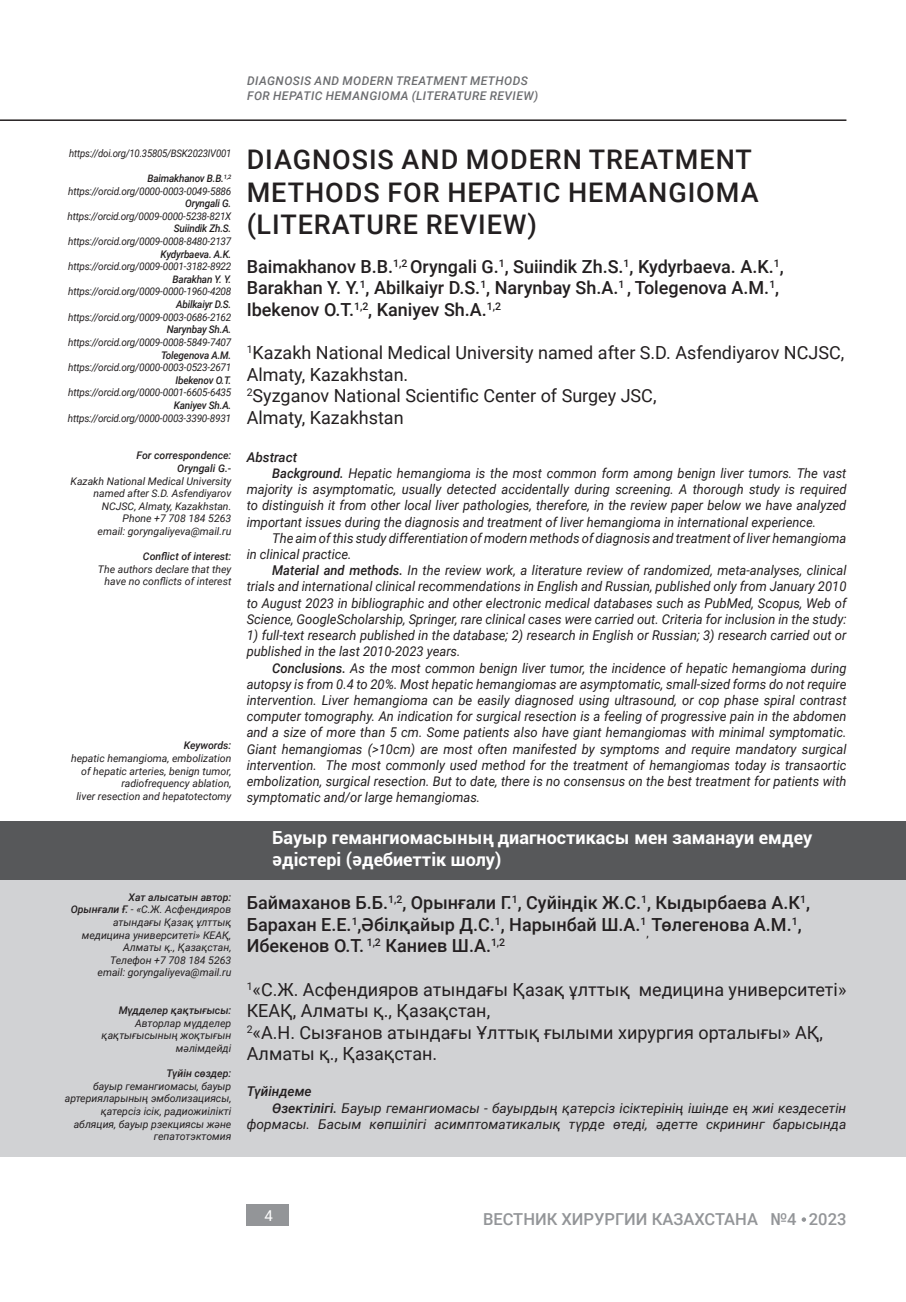
<style>
.page{position:relative;width:906px;height:1302px;background:#fff}
.page>*{position:absolute;margin:0;border:0;box-sizing:border-box;transform-origin:0 0}
.t1{font:500 27px/32.4px "Roboto";letter-spacing:.035em;color:#231f20}
.t2{font:500 18px/21.6px "Roboto";color:#231f20}
.t3{font:18px/21.6px "Roboto";color:#231f20}
.t4{font:700 18px/21.6px "Roboto";color:#fff}
.t5{font:500 16.5px "Roboto";color:#939598}
.t6{font:15px "Roboto";color:#fff}
.t7{font:italic 13.5px/16.2px "Roboto";color:#231f20;scale:.96 1}
.t8{font:italic 13.5px "Roboto";color:#231f20}
.t9{font:italic 500 13.5px "Roboto";color:#231f20}
.t10{font:italic 500 12px/14.4px "Roboto";letter-spacing:.035em;color:#6c6d70}
.t11{font:italic 10.5px/12.6px "Roboto";color:#231f20;text-align:right}
.t12{font:italic 10.5px/12.6px "Roboto";letter-spacing:-.02em;color:#231f20;text-align:right;scale:.95 1}
.t13{font:italic 500 10.5px "Roboto";letter-spacing:-.02em;color:#231f20;scale:.95 1}
.t14{font:italic 500 10.5px/12.6px "Roboto";color:#231f20;text-align:right}
.t15{font:italic 10.5px "Roboto";letter-spacing:-.02em;color:#231f20;scale:.91 1}
.t16{font:italic 500 10.5px "Roboto";letter-spacing:-.02em;color:#231f20}
.s1{font-weight:500}
</style>
<div class="page">
<hr style="left:0;top:119px;width:846px;height:2px;background:#231f20">
<div style="left:247px;top:1203px;width:42px;height:22px;background:#939598"></div>
<svg style="left:801px;top:1217px;width:5px;height:4px"></svg>
<div style="left:0;top:821px;width:906px;height:334px;background:#d1d2d4"></div>
<div style="left:0;top:821px;width:906px;height:58px;background:#57585a"></div>
<p class="t10" style="left:247px;top:73px;width:17px">Diagnosis</p>
<p class="t10" style="left:315px;top:73px;width:10px">and</p>
<p class="t10" style="left:247px;top:73px;width:266px;text-indent:95px">modern treatment methods fo r hepati c hemangio</p>
<p class="t10" style="left:390px;top:88px;width:150px">ma (literature review)</p>
<p class="t15" style="left:69px;top:146px;width:180px">https://doi.org/10.35805/BSK2023IV001</p>
<p class="t12" style="left:68px;top:171px;width:173px"><span class="s1">Baimakhanov B.B.</span><sup>1,2 </sup>https://orcid.org/0000-0003-0049-5886</p>
<p class="t13" style="left:185px;top:196px;width:50px">Oryngali G.</p>
<p class="t12" style="left:68px;top:209px;width:174px">https://orcid.org/0009-0000-5238-821X</p>
<p class="t13" style="left:174px;top:221px;width:62px">Suiindik Zh.S.</p>
<p class="t12" style="left:68px;top:234px;width:173px">https://orcid.org/0009-0008-8480-2137</p>
<p class="t13" style="left:161px;top:246px;width:76px">Kydyrbaeva. A.K.</p>
<p class="t12" style="left:68px;top:260px;width:173px">https://orcid.org/0009-0001-3182-8922</p>
<p class="t13" style="left:173px;top:272px;width:63px">Barakhan Y. Y.</p>
<p class="t12" style="left:68px;top:285px;width:173px">https://orcid.org/0009-0000-1960-4208</p>
<p class="t13" style="left:176px;top:297px;width:60px">Abilkaiyr D.S.</p>
<p class="t12" style="left:68px;top:310px;width:173px">https://orcid.org/0009-0003-0686-2162</p>
<p class="t13" style="left:167px;top:322px;width:69px">Narynbay Sh.A.</p>
<p class="t12" style="left:68px;top:335px;width:173px">https://orcid.org/0009-0008-5849-7407</p>
<p class="t13" style="left:161px;top:347px;width:75px">Tolegenova А.М.</p>
<p class="t12" style="left:68px;top:360px;width:173px">https://orcid.org/0000-0003-0523-2671</p>
<p class="t13" style="left:175px;top:372px;width:60px">Ibekenov O.T.</p>
<p class="t12" style="left:68px;top:386px;width:173px">https://orcid.org/0000-0001-6605-6435</p>
<p class="t13" style="left:174px;top:398px;width:62px">Kaniyev Sh.А.</p>
<p class="t12" style="left:68px;top:411px;width:174px">https://orcid.org/0000-0003-3390-8931</p>
<p class="t14" style="left:136px;top:449px;width:96px">For correspondence:<br>Oryngali G.-</p>
<p class="t11" style="left:71px;top:474px;width:162px">Kazakh National Medical University named after S.D. Asfendiyarov<br>NCJSC, Almaty, Kazakhstan.<br>Phone +7 708 184 5263<br>email: goryngaliyeva@mail.ru</p>
<p class="t14" style="left:143px;top:549px;width:90px">Conflict of interest:</p>
<p class="t11" style="left:98px;top:562px;width:135px">The authors declare that they have no conflicts of interest</p>
<p class="t16" style="left:184px;top:738px;width:49px">Keywords:</p>
<p class="t11" style="left:71px;top:751px;width:162px">hepatic hemangioma, embolization of hepatic arteries, benign tumor, radiofrequency ablation,<br>liver resection and hepatotectomy</p>
<p class="t11" style="left:71px;top:890px;width:162px"><span class="s1">Хат алысатын автор:<br>Орынғали Ғ.</span> - «С.Ж. Асфендияров атындағы Қазақ ұлттық медицина университеті» КЕАҚ,<br>Алматы қ., Қазақстан,<br>Телефон +7 708 184 5263<br>email: goryngaliyeva@mail.ru</p>
<p class="t14" style="left:119px;top:1003px;width:114px">Мүдделер қақтығысы:</p>
<p class="t11" style="left:102px;top:1016px;width:131px">Авторлар мүдделер қақтығысының жоқтығын мәлімдейді</p>
<p class="t14" style="left:166px;top:1066px;width:66px">Түйін сөздер:</p>
<p class="t11" style="left:65px;top:1079px;width:168px">бауыр гемангиомасы, бауыр артерияларының эмболизациясы, қатерсіз ісік, радиожиілікті абляция, бауыр рзекциясы және гепатотэктомия</p>
<h1 class="t1" style="left:247px;top:142px;width:513px">DIAGNOSIS AND MODERN TREATMENT<br>METHODS FOR HEPATIC HEMANGIOMA (LITERATURE REVIEW)</h1>
<h2 class="t2" style="left:247px;top:255px;width:538px">BAIMAKHANOV B.B.<sup>1,2</sup> ORYNGALI G.<sup>1</sup>, SUIINDIK ZH.S.<sup>1</sup>, KYDYRBAEVA. A.K.<sup>1</sup>,<br>BARAKHAN Y. Y.<sup>1</sup>, ABILKAIYR D.S.<sup>1</sup>, NARYNBAY SH.A.<sup>1</sup> , TOLEGENOVA А.М.<sup>1</sup>,<br>I BEKENOV O.T.<sup>1,2</sup>, KANIYEV SH.А.<sup>1,2</sup></h2>
<h2 class="t3" style="left:247px;top:341px;width:599px"><sup>1</sup>Kazakh National Medical University named after S.D. Asfendiyarov NCJSC, Almaty, Kazakhstan.<br><sup>2</sup>Syzganov National Scientific Center of Surgey JSC,<br>Almaty, Kazakhstan</h2>
<p class="t9" style="left:247px;top:447px;width:52px">Abstract</p>
<p class="t7" style="left:272px;top:464px;width:599px"><span class="s1">Background.</span> Hepatic hemangioma is the most common form among benign liver tumors. The vast</p>
<p class="t7" style="left:247px;top:480px;width:626px">majority is asymptomatic, usually detected accidentally during screening. A thorough study is required</p>
<p class="t7" style="left:247px;top:497px;width:626px">to distinguish it from other local liver pathologies, therefore, in the review paper below we have analyzed</p>
<p class="t7" style="left:247px;top:513px;width:594px">important issues during the diagnosis and treatment of liver hemangioma in international experience.</p>
<p class="t7" style="left:272px;top:529px;width:600px">The aim of this study differentiation of modern methods of diagnosis and treatment of liver hemangioma</p>
<p class="t7" style="left:247px;top:545px;width:111px">in clinical practice.</p>
<p class="t7" style="left:272px;top:561px;width:599px"><span class="s1">Material and methods.</span> In the review work, a literature review of randomized, meta-analyses, clinical</p>
<p class="t7" style="left:247px;top:578px;width:626px">trials and international clinical recommendations in English and Russian, published only from January 2010</p>
<p class="t7" style="left:247px;top:594px;width:626px">to August 2023 in bibliographic and other electronic medical databases such as PubMed, Scopus, Web of</p>
<p class="t7" style="left:247px;top:610px;width:626px">Science, GoogleScholarship, Springer, rare clinical cases were carried out. Criteria for inclusion in the study:</p>
<p class="t7" style="left:247px;top:626px;width:626px">1) full-text research published in the database; 2) research in English or Russian; 3) research carried out or published in the last 2010-2023 years.</p>
<p class="t7" style="left:247px;top:659px;width:626px;text-align:justify;text-indent:26px"><span class="s1">Conclusions.</span> As the most common benign liver tumor, the incidence of hepatic hemangioma during autopsy is from 0.4 to 20%. Most hepatic hemangiomas are asymptomatic, small-sized forms do not require intervention. Liver hemangioma can be easily diagnosed using ultrasound, or cop phase spiral contrast computer tomography. An indication for surgical resection is a feeling of progressive pain in the abdomen and a size of more than 5 cm. Some patients also have giant hemangiomas with minimal symptomatic.<br>Giant hemangiomas (&gt;10cm) are most often manifested by symptoms and require mandatory surgical intervention. The most commonly used method for the treatment of hemangiomas today is transaortic embolization, surgical resection. But to date, there is no consensus on the best treatment for patients with symptomatic and/or large hemangiomas.</p>
<h2 class="t4" style="left:272px;top:826px;width:541px">Бауыр гемангиомасының диагностикасы мен заманауи емдеу әдістері (әдебиеттік шолу)</h2>
<h2 class="t2" style="left:247px;top:891px;width:565px">БАЙМАХАНОВ Б.Б.<sup>1,2</sup>, ОРЫНҒАЛИ Г.<sup>1</sup>, СУЙІНДІК Ж.С.<sup>1</sup>, КЫДЫРБАЕВА А.К<sup>1</sup>,<br>БАРАХАН Е.Е.<sup>1</sup>,ӘБІЛҚАЙЫР Д.С.<sup>1</sup>, НАРЫНБАЙ Ш.А.<sup>1</sup><sub>,</sub> ТӨЛЕГЕНОВА А.М.<sup>1</sup>,<br>ИБЕКЕНОВ О.Т. <sup>1,2</sup> КАНИЕВ Ш.А.<sup>1,2</sup></h2>
<h2 class="t3" style="left:247px;top:977px;width:601px"><sup>1</sup>«С.Ж. Асфендияров атындағы Қазақ ұлттық медицина университеті» КЕАҚ, Алматы қ., Қазақстан,<br><sup>2</sup>«А.Н. Сызғанов атындағы Ұлттық ғылыми хирургия орталығы» АҚ, Алматы қ., Қазақстан.</h2>
<p class="t9" style="left:247px;top:1081px;width:67px">Түйіндеме</p>
<p class="t8" style="left:272px;top:1098px;width:575px"><span class="s1">Өзектілігі.</span> Бауыр гемангиомасы - бауырдың қатерсіз ісіктерінің ішінде ең жиі кездесетін</p>
<p class="t8" style="left:247px;top:1114px;width:601px">формасы. Басым көпшілігі асимптоматикалық түрде өтеді, әдетте скрининг барысында</p>
<p class="t6" style="left:264px;top:1204px;width:10px">4</p>
<p class="t5" style="left:483px;top:1207px;width:365px">ВЕСТНИК ХИРУРГИИ КАЗАХСТАНА №4 2023</p>
</div>
